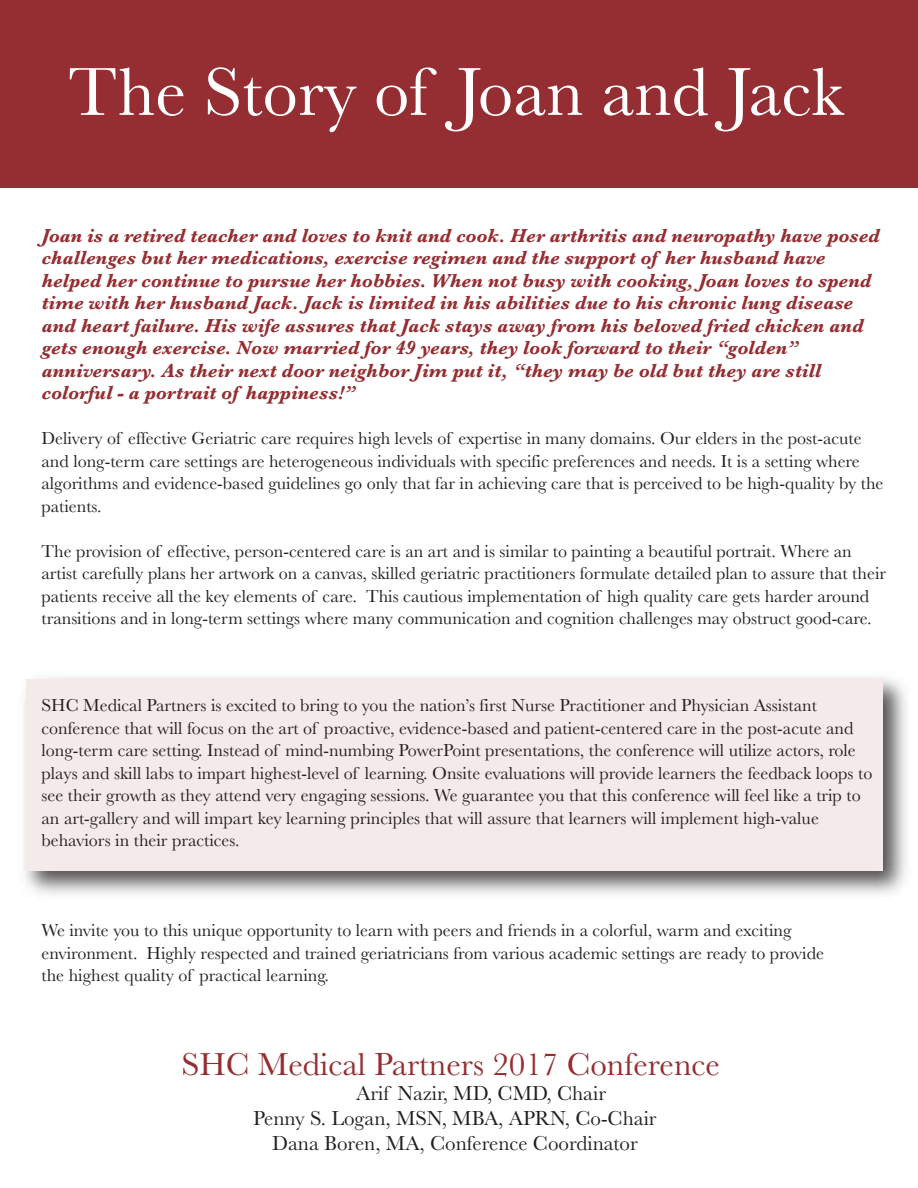
<style>
.page{position:relative;width:918px;height:1188px;background:#fff}
.page>*{position:absolute;margin:0;border:0;box-sizing:border-box;transform-origin:0 0}
.t1{font:70.5px "Baskerville";color:#fff}
.t2{font:33px "Baskerville";color:#952e32}
.t3{font:21px "Baskerville";color:#231f20}
.t4{font:italic 700 19.5px/22.5px "Baskerville";color:#952e32}
.t5{font:18px/22.5px "Baskerville";color:#231f20}
</style>
<div class="page">
<img style="left:24px;top:677px;width:882px;height:218px">
<div style="left:26px;top:679px;width:856px;height:191px;background:#f4eaea"></div>
<div style="left:0;top:0;width:918px;height:188px;background:#952e32"></div>
<h1 class="t1" style="left:68px;top:47px;width:777px">The Story of Joan and Jack</h1>
<p class="t4" style="left:42px;top:224px;width:840px">Joan is a retired teacher and loves to knit and cook. Her arthritis and neuropathy have posed challenges but her medications, exercise regimen and the support of her husband have helped her continue to pursue her hobbies. When not busy with cooking, Joan loves to spend time with her husband Jack. Jack is limited in his abilities due to his chronic lung disease and heart failure. His wife assures that Jack stays away from his beloved fried chicken and gets enough exercise. Now married for 49 years, they look forward to their “golden” anniversary. As their next door neighbor Jim put it, “they may be old but they are still colorful - a portrait of happiness!”</p>
<p class="t5" style="left:42px;top:427px;width:843px">Delivery of effective Geriatric care requires high levels of expertise in many domains. Our elders in the post-acute and long-term care settings are heterogeneous individuals with specific preferences and needs. It is a setting where algorithms and evidence-based guidelines go only that far in achieving care that is perceived to be high-quality by the patients.</p>
<p class="t5" style="left:42px;top:540px;width:846px">The provision of effective, person-centered care is an art and is similar to painting a beautiful portrait. Where an artist carefully plans her artwork on a canvas, skilled geriatric practitioners formulate detailed plan to assure that their patients receive all the key elements of care. This cautious implementation of high quality care gets harder around transitions and in long-term settings where many communication and cognition challenges may obstruct good-care.</p>
<p class="t5" style="left:42px;top:694px;width:832px">SHC Medical Partners is excited to bring to you the nation’s first Nurse Practitioner and Physician Assistant conference that will focus on the art of proactive, evidence-based and patient-centered care in the post-acute and long-term care setting. Instead of mind-numbing PowerPoint presentations, the conference will utilize actors, role plays and skill labs to impart highest-level of learning. Onsite evaluations will provide learners the feedback loops to see their growth as they attend very engaging sessions. We guarantee you that this conference will feel like a trip to an art-gallery and will impart key learning principles that will assure that learners will implement high-value behaviors in their practices.</p>
<p class="t5" style="left:42px;top:919px;width:784px">We invite you to this unique opportunity to learn with peers and friends in a colorful, warm and exciting environment. Highly respected and trained geriatricians from various academic settings are ready to provide the highest quality of practical learning.</p>
<h2 class="t2" style="left:182px;top:1043px;width:540px">SHC Medical Partners 2017 Conference</h2>
<p class="t3" style="left:356px;top:1080px;width:251px">Arif Nazir, MD, CMD, Chair</p>
<p class="t3" style="left:253px;top:1105px;width:405px">Penny S. Logan, MSN, MBA, APRN, Co-Chair</p>
<p class="t3" style="left:272px;top:1130px;width:367px">Dana Boren, MA, Conference Coordinator</p>
</div>
